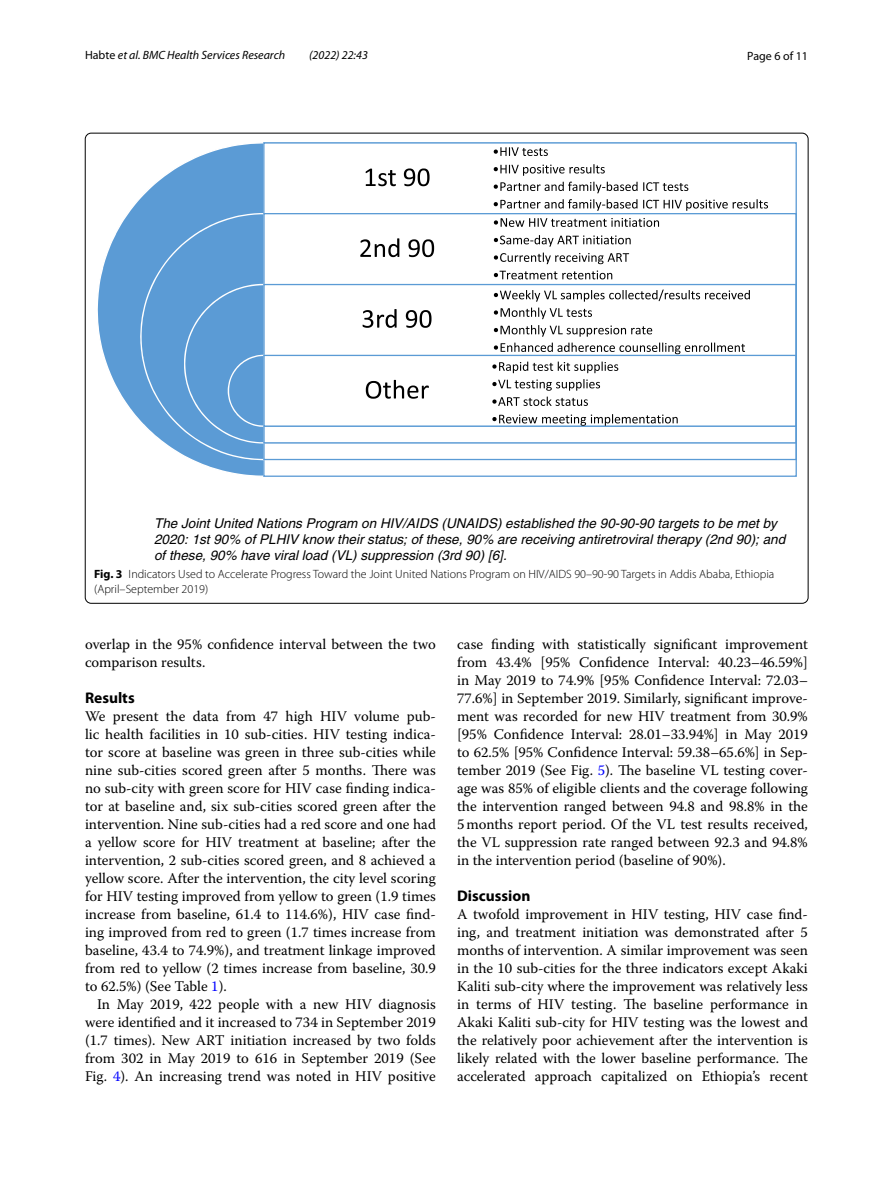
<style>
.page{position:relative;width:893px;height:1187px;background:#fff}
.page>*{position:absolute;margin:0;border:0;box-sizing:border-box;transform-origin:0 0}
.t1{font:700 15.45px "Myriad Pro";color:#000}
.t2{font:14.7px/18px "Warnock Pro";color:#000;text-align:justify}
.t3{font:italic 13.5px/16.2px "Helvetica";color:#000}
.t4{font:300 12px/15px "Myriad Pro";color:#000}
.t5{font:italic 12px "Myriad Pro";color:#000}
.t6{font:12px "Myriad Pro";color:#000}
.s1{font-style:normal}
.s2{font-weight:700}
.s3{color:#00f}
</style>
<div class="page">
<svg style="left:97px;top:143px;width:166px;height:333px;fill:#5d9cd5"></svg>
<svg style="left:263px;top:142px;width:534px;height:335px"></svg>
<svg style="left:366px;top:168px;width:64px;height:18px"></svg>
<svg style="left:494px;top:147px;width:54px;height:9px"></svg>
<svg style="left:494px;top:164px;width:111px;height:12px"></svg>
<svg style="left:494px;top:182px;width:194px;height:11px"></svg>
<svg style="left:140px;top:199px;width:657px;height:261px"></svg>
<p class="t5" style="left:85px;top:48px;width:202px"><span class="s1">Habte</span> et al. BMC Health Services Research</p>
<p class="t5" style="left:309px;top:48px;width:60px">(2022) 22:43</p>
<p class="t6" style="left:747px;top:48px;width:62px">Page 6 of 11</p>
<p class="t3" style="left:154px;top:515px;width:633px">The Joint United Nations Program on HIV/AIDS (UNAIDS) established the 90-90-90 targets to be met by<br>2020: 1st 90% of PLHIV know their status; of these, 90% are receiving antiretroviral therapy (2nd 90); and of these, 90% have viral load (VL) suppression (3rd 90) [6].</p>
<p class="t4" style="left:94px;top:567px;width:682px"><span class="s2">Fig. 3</span> Indicators Used to Accelerate Progress Toward the Joint United Nations Program on HIV/AIDS 90–90-90 Targets in Addis Ababa, Ethiopia (April–September 2019)</p>
<p class="t2" style="left:85px;top:635px;width:352px">overlap in the 95% confidence interval between the two comparison results.</p>
<p class="t1" style="left:85px;top:688px;width:51px">Results</p>
<p class="t2" style="left:85px;top:707px;width:352px">We present the data from 47 high HIV volume pub&shy;lic health facilities in 10 sub-cities. HIV testing indica&shy;tor score at baseline was green in three sub-cities while nine sub-cities scored green after 5 months. There was no sub-city with green score for HIV case finding indica&shy;tor at baseline and, six sub-cities scored green after the intervention. Nine sub-cities had a red score and one had a yellow score for HIV treatment at baseline; after the intervention, 2 sub-cities scored green, and 8 achieved a yellow score. After the intervention, the city level scoring for HIV testing improved from yellow to green (1.9 times increase from baseline, 61.4 to 114.6%), HIV case find&shy;ing improved from red to green (1.7 times increase from baseline, 43.4 to 74.9%), and treatment linkage improved from red to yellow (2 times increase from baseline, 30.9 to 62.5%) (See Table <span class="s3">1</span>).</p>
<p class="t2" style="left:85px;top:995px;width:352px;text-indent:12px">In May 2019, 422 people with a new HIV diagnosis were identified and it increased to 734 in September 2019 (1.7 times). New ART initiation increased by two folds from 302 in May 2019 to 616 in September 2019 (See Fig. <span class="s3">4</span>). An increasing trend was noted in HIV positive</p>
<p class="t2" style="left:457px;top:635px;width:352px">case finding with statistically significant improvement from 43.4% [95% Confidence Interval: 40.23–46.59%] in May 2019 to 74.9% [95% Confidence Interval: 72.03– 77.6%] in September 2019. Similarly, significant improve&shy;ment was recorded for new HIV treatment from 30.9% [95% Confidence Interval: 28.01–33.94%] in May 2019 to 62.5% [95% Confidence Interval: 59.38–65.6%] in Sep&shy;tember 2019 (See Fig. <span class="s3">5</span>). The baseline VL testing cover&shy;age was 85% of eligible clients and the coverage following the intervention ranged between 94.8 and 98.8% in the 5months report period. Of the VL test results received, the VL suppression rate ranged between 92.3 and 94.8% in the intervention period (baseline of 90%).</p>
<p class="t1" style="left:457px;top:886px;width:75px">Discussion</p>
<p class="t2" style="left:457px;top:905px;width:352px">A twofold improvement in HIV testing, HIV case find&shy;ing, and treatment initiation was demonstrated after 5 months of intervention. A similar improvement was seen in the 10 sub-cities for the three indicators except Akaki Kaliti sub-city where the improvement was relatively less in terms of HIV testing. The baseline performance in Akaki Kaliti sub-city for HIV testing was the lowest and the relatively poor achievement after the intervention is likely related with the lower baseline performance. The accelerated approach capitalized on Ethiopia’s recent</p>
</div>
